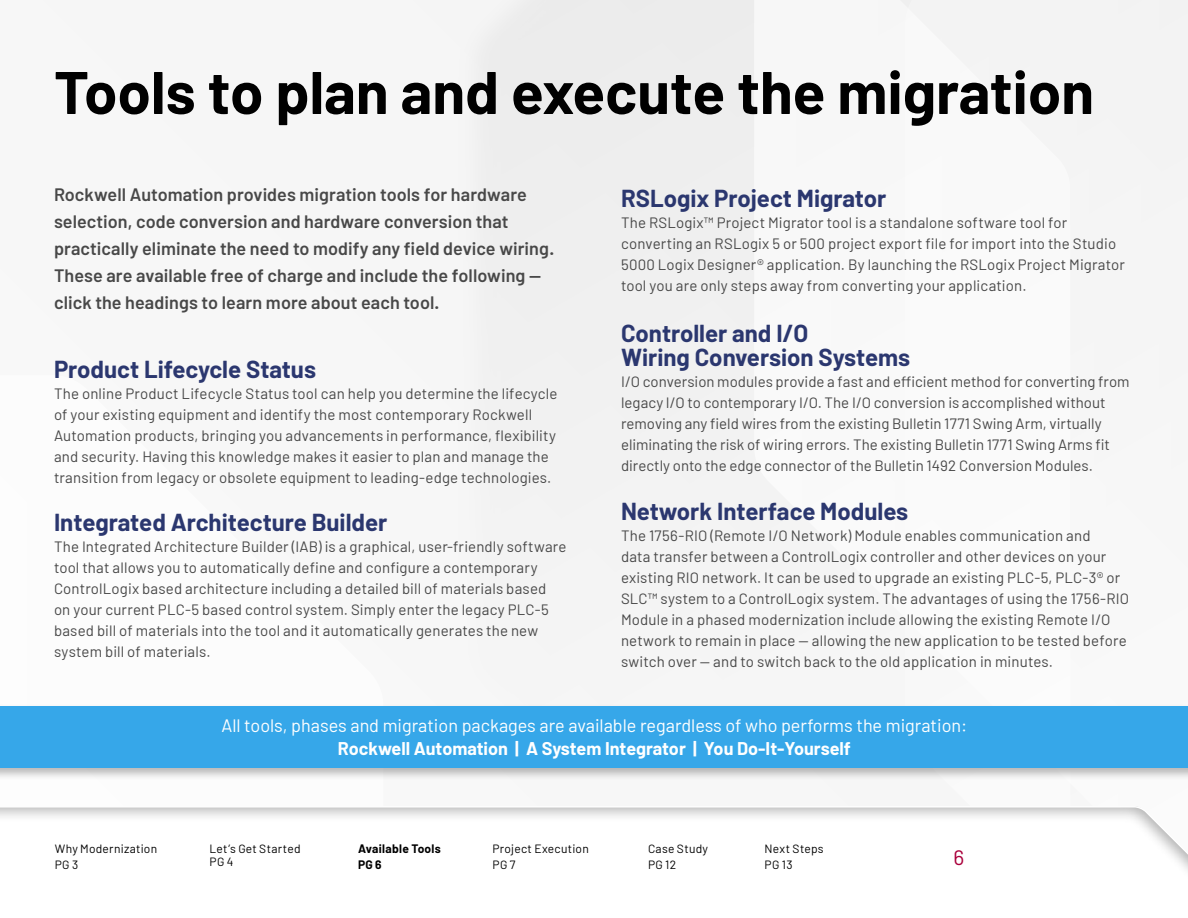
<style>
.page{position:relative;width:1188px;height:918px;background:#fff}
.page>*{position:absolute;margin:0;border:0;box-sizing:border-box;transform-origin:0 0}
.t1{font:700 60px "Barlow";color:#000}
.t2{font:700 24px/24px "Barlow";color:#2b376f}
.t3{font:21px "Barlow";color:#aa003c}
.t4{font:600 18px/27px "Barlow";letter-spacing:.005em;color:#484848}
.t5{font:18px "Barlow";color:#fff}
.t6{font:700 18px "Barlow";color:#fff}
.t7{font:15px/21px "Barlow";letter-spacing:.01em;color:#484848}
.t8{font:12px/16.5px "Barlow";letter-spacing:.02em;color:#000}
.t9{font:700 12px/16.5px "Barlow";letter-spacing:.025em;color:#000}
</style>
<div class="page">
<div style="left:464px;top:0;width:290px;height:656px;background:#f1f1f1"></div>
<svg style="left:754px;top:0;width:151px;height:596px"></svg>
<div style="left:905px;top:0;width:283px;height:223px;background:#f4f4f4"></div>
<div style="left:0;top:703px;width:1188px;height:78px;background:#000;opacity:.28"></div>
<div style="left:0;top:706px;width:1188px;height:62px;background:#36a7e9"></div>
<svg style="left:0;top:807px;width:1188px;height:61px"></svg>
<h1 class="t1" style="left:54px;top:48px;width:1042px">Tools to plan and execute the migration</h1>
<p class="t4" style="left:54px;top:180px;width:502px">Rockwell Automation provides migration tools for hardware selection, code conversion and hardware conversion that practically eliminate the need to modify any field device wiring.<br>These are available free of charge and include the following — click the headings to learn more about each tool.</p>
<h2 class="t2" style="left:54px;top:355px;width:264px">Product Lifecycle Status</h2>
<p class="t7" style="left:54px;top:381px;width:505px">The online Product Lifecycle Status tool can help you determine the lifecycle of your existing equipment and identify the most contemporary Rockwell Automation products, bringing you advancements in performance, flexibility and security. Having this knowledge makes it easier to plan and manage the transition from legacy or obsolete equipment to leading-edge technologies.</p>
<h2 class="t2" style="left:54px;top:509px;width:335px">Integrated Architecture Builder</h2>
<p class="t7" style="left:54px;top:535px;width:514px">The Integrated Architecture Builder (IAB) is a graphical, user-friendly software tool that allows you to automatically define and configure a contemporary ControlLogix based architecture including a detailed bill of materials based<br>on your current PLC-5 based control system. Simply enter the legacy PLC-5 based bill of materials into the tool and it automatically generates the new system bill of materials.</p>
<h2 class="t2" style="left:621px;top:184px;width:267px">RSLogix Project Migrator</h2>
<p class="t7" style="left:621px;top:210px;width:505px">The RSLogix™ Project Migrator tool is a standalone software tool for converting an RSLogix 5 or 500 project export file for import into the Studio 5000 Logix Designer® application. By launching the RSLogix Project Migrator tool you are only steps away from converting your application.</p>
<h2 class="t2" style="left:621px;top:320px;width:291px">Controller and I/O<br>Wiring Conversion Systems</h2>
<p class="t7" style="left:621px;top:370px;width:510px">I/O conversion modules provide a fast and efficient method for converting from legacy I/O to contemporary I/O. The I/O conversion is accomplished without removing any field wires from the existing Bulletin 1771 Swing Arm, virtually eliminating the risk of wiring errors. The existing Bulletin 1771 Swing Arms fit directly onto the edge connector of the Bulletin 1492 Conversion Modules.</p>
<h2 class="t2" style="left:621px;top:498px;width:289px">Network Interface Modules</h2>
<p class="t7" style="left:621px;top:524px;width:510px">The 1756-RIO (Remote I/O Network) Module enables communication and<br>data transfer between a ControlLogix controller and other devices on your existing RIO network. It can be used to upgrade an existing PLC-5, PLC-3® or SLC™ system to a ControlLogix system. The advantages of using the 1756-RIO Module in a phased modernization include allowing the existing Remote I/O network to remain in place — allowing the new application to be tested before switch over — and to switch back to the old application in minutes.</p>
<p class="t5" style="left:221px;top:712px;width:747px">All tools, phases and migration packages are available regardless of who performs the migration:</p>
<p class="t6" style="left:338px;top:735px;width:515px">Rockwell Automation | A System Integrator | You Do-It-Yourself</p>
<p class="t8" style="left:55px;top:839px;width:104px">Why Modernization<br>PG 3</p>
<p class="t8" style="left:210px;top:841px;width:93px;line-height:13.5px">Let’s Get Started<br>PG 4</p>
<p class="t9" style="left:358px;top:839px;width:84px">Available Tools<br>PG 6</p>
<p class="t8" style="left:492px;top:839px;width:98px">Project Execution<br>PG 7</p>
<p class="t8" style="left:648px;top:839px;width:62px">Case Study<br>PG 12</p>
<p class="t8" style="left:765px;top:839px;width:61px">Next Steps<br>PG 13</p>
<h3 class="t3" style="left:953px;top:842px;width:12px">6</h3>
</div>
